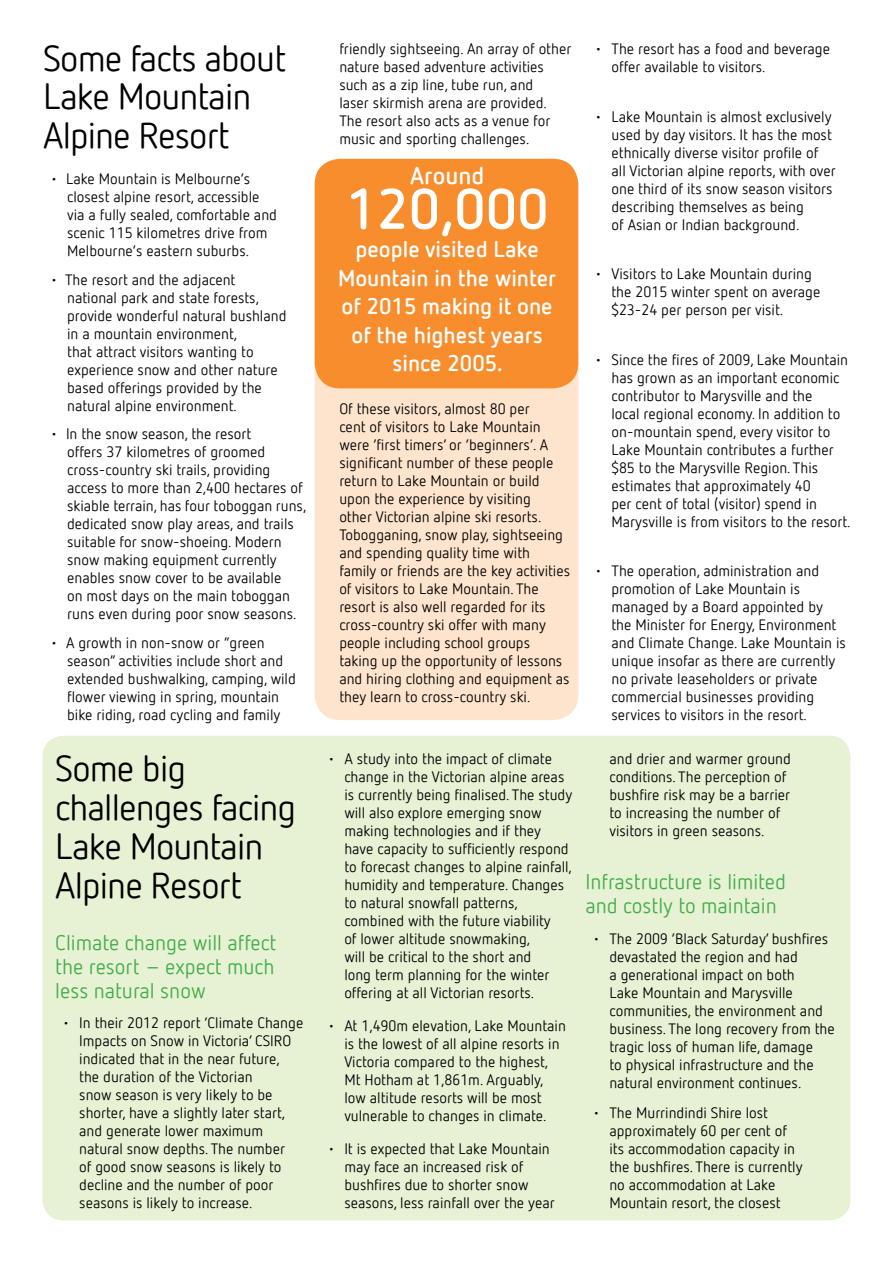
<style>
.page{position:relative;width:893px;height:1263px;background:#fff}
.page>*{position:absolute;margin:0;border:0;box-sizing:border-box;transform-origin:0 0}
.t1{font:700 57px "Netto Offc";color:#fff}
.t2{font:36px/39px "Netto Offc";letter-spacing:-.025em;color:#000}
.t3{font:700 24px "Netto Offc";color:#fff}
.t4{font:700 22.5px/28.5px "Netto Offc";color:#fff;text-align:center}
.t5{font:21px/24px "Netto Offc";color:#41ad49;text-align:justify}
.t6{font:15px/18px "Netto Offc";color:#000}
</style>
<div class="page">
<div style="left:315px;top:324px;width:263px;height:396px;background:#fee4cc;border-radius:26px"></div>
<div style="left:43px;top:736px;width:807px;height:484px;background:#e7f1d4;border-radius:21px"></div>
<div style="left:315px;top:159px;width:263px;height:229px;background:#f78d2d;border-radius:26px"></div>
<h2 class="t2" style="left:43px;top:38px;width:244px">Some facts about<br>Lake Mountain<br>Alpine Resort</h2>
<p class="t6" style="left:67px;top:170px;width:211px;text-indent:-17px">• Lake Mountain is Melbourne’s closest alpine resort, accessible via a fully sealed, comfortable and scenic 115 kilometres drive from Melbourne’s eastern suburbs.</p>
<p class="t6" style="left:67px;top:270px;width:221px;text-indent:-17px">• The resort and the adjacent national park and state forests, provide wonderful natural bushland in a mountain environment,<br>that attract visitors wanting to experience snow and other nature based offerings provided by the natural alpine environment.</p>
<p class="t6" style="left:67px;top:425px;width:241px;text-indent:-17px">• In the snow season, the resort<br>offers 37 kilometres of groomed cross-country ski trails, providing access to more than 2,400 hectares of skiable terrain, has four toboggan runs, dedicated snow play areas, and trails suitable for snow-shoeing. Modern snow making equipment currently enables snow cover to be available<br>on most days on the main toboggan runs even during poor snow seasons.</p>
<p class="t6" style="left:67px;top:633px;width:230px;text-indent:-17px">• A growth in non-snow or “green season” activities include short and extended bushwalking, camping, wild flower viewing in spring, mountain bike riding, road cycling and family</p>
<h2 class="t2" style="left:55px;top:748px;width:242px">Some big challenges facing<br>Lake Mountain<br>Alpine Resort</h2>
<h3 class="t5" style="left:55px;top:930px;width:222px">Climate change will affect the resort – expect much less natural snow</h3>
<p class="t6" style="left:79px;top:1013px;width:226px;text-indent:-17px">• In their 2012 report ‘Climate Change<br>Impacts on Snow in Victoria’ CSIRO indicated that in the near future, the duration of the Victorian<br>snow season is very likely to be shorter, have a slightly later start, and generate lower maximum natural snow depths. The number<br>of good snow seasons is likely to decline and the number of poor seasons is likely to increase.</p>
<p class="t6" style="left:339px;top:40px;width:234px">friendly sightseeing. An array of other nature based adventure activities such as a zip line, tube run, and<br>laser skirmish arena are provided.<br>The resort also acts as a venue for music and sporting challenges.</p>
<h3 class="t3" style="left:410px;top:160px;width:76px">Around</h3>
<h1 class="t1" style="left:346px;top:173px;width:205px">120,000</h1>
<h3 class="t4" style="left:338px;top:235px;width:220px">people visited Lake<br>Mountain in the winter of 2015 making it one of the highest years since 2005.</h3>
<p class="t6" style="left:339px;top:399px;width:232px;text-indent:-17px">Of these visitors, almost 80 per<br>cent of visitors to Lake Mountain were ‘first timers’ or ‘beginners’. A significant number of these people return to Lake Mountain or build upon the experience by visiting<br>other Victorian alpine ski resorts.<br>Tobogganing, snow play, sightseeing and spending quality time with family or friends are the key activities of visitors to Lake Mountain. The resort is also well regarded for its cross-country ski offer with many people including school groups taking up the opportunity of lessons and hiring clothing and equipment as they learn to cross-country ski.</p>
<p class="t6" style="left:344px;top:750px;width:229px;text-indent:-17px">• A study into the impact of climate change in the Victorian alpine areas is currently being finalised. The study will also explore emerging snow making technologies and if they have capacity to sufficiently respond to forecast changes to alpine rainfall, humidity and temperature. Changes to natural snowfall patterns, combined with the future viability<br>of lower altitude snowmaking,<br>will be critical to the short and<br>long term planning for the winter offering at all Victorian resorts.</p>
<p class="t6" style="left:344px;top:1016px;width:223px;text-indent:-17px">• At 1,490m elevation, Lake Mountain is the lowest of all alpine resorts in Victoria compared to the highest, Mt Hotham at 1,861m. Arguably, low altitude resorts will be most vulnerable to changes in climate.</p>
<p class="t6" style="left:344px;top:1139px;width:212px;text-indent:-17px">• It is expected that Lake Mountain may face an increased risk of bushfires due to shorter snow seasons, less rainfall over the year</p>
<p class="t6" style="left:611px;top:40px;width:220px;text-indent:-17px">• The resort has a food and beverage offer available to visitors.</p>
<p class="t6" style="left:611px;top:107px;width:226px;text-indent:-17px">• Lake Mountain is almost exclusively used by day visitors. It has the most ethnically diverse visitor profile of all Victorian alpine reports, with over one third of its snow season visitors describing themselves as being<br>of Asian or Indian background.</p>
<p class="t6" style="left:611px;top:265px;width:210px;text-indent:-17px">• Visitors to Lake Mountain during the 2015 winter spent on average $23-24 per person per visit.</p>
<p class="t6" style="left:611px;top:350px;width:241px;text-indent:-17px">• Since the fires of 2009, Lake Mountain has grown as an important economic contributor to Marysville and the<br>local regional economy. In addition to on-mountain spend, every visitor to Lake Mountain contributes a further $85 to the Marysville Region. This estimates that approximately 40<br>per cent of total (visitor) spend in Marysville is from visitors to the resort.</p>
<p class="t6" style="left:611px;top:561px;width:236px;text-indent:-17px">• The operation, administration and promotion of Lake Mountain is managed by a Board appointed by the Minister for Energy, Environment and Climate Change. Lake Mountain is unique insofar as there are currently no private leaseholders or private commercial businesses providing services to visitors in the resort.</p>
<p class="t6" style="left:609px;top:750px;width:183px">and drier and warmer ground conditions. The perception of bushfire risk may be a barrier to increasing the number of visitors in green seasons.</p>
<h3 class="t5" style="left:585px;top:870px;width:202px">Infrastructure is limited and costly to maintain</h3>
<p class="t6" style="left:609px;top:929px;width:227px;text-indent:-17px">• The 2009 ‘Black Saturday’ bushfires devastated the region and had<br>a generational impact on both<br>Lake Mountain and Marysville communities, the environment and business. The long recovery from the tragic loss of human life, damage<br>to physical infrastructure and the natural environment continues.</p>
<p class="t6" style="left:609px;top:1103px;width:195px;text-indent:-17px">• The Murrindindi Shire lost approximately 60 per cent of its accommodation capacity in the bushfires. There is currently no accommodation at Lake<br>Mountain resort, the closest</p>
</div>
